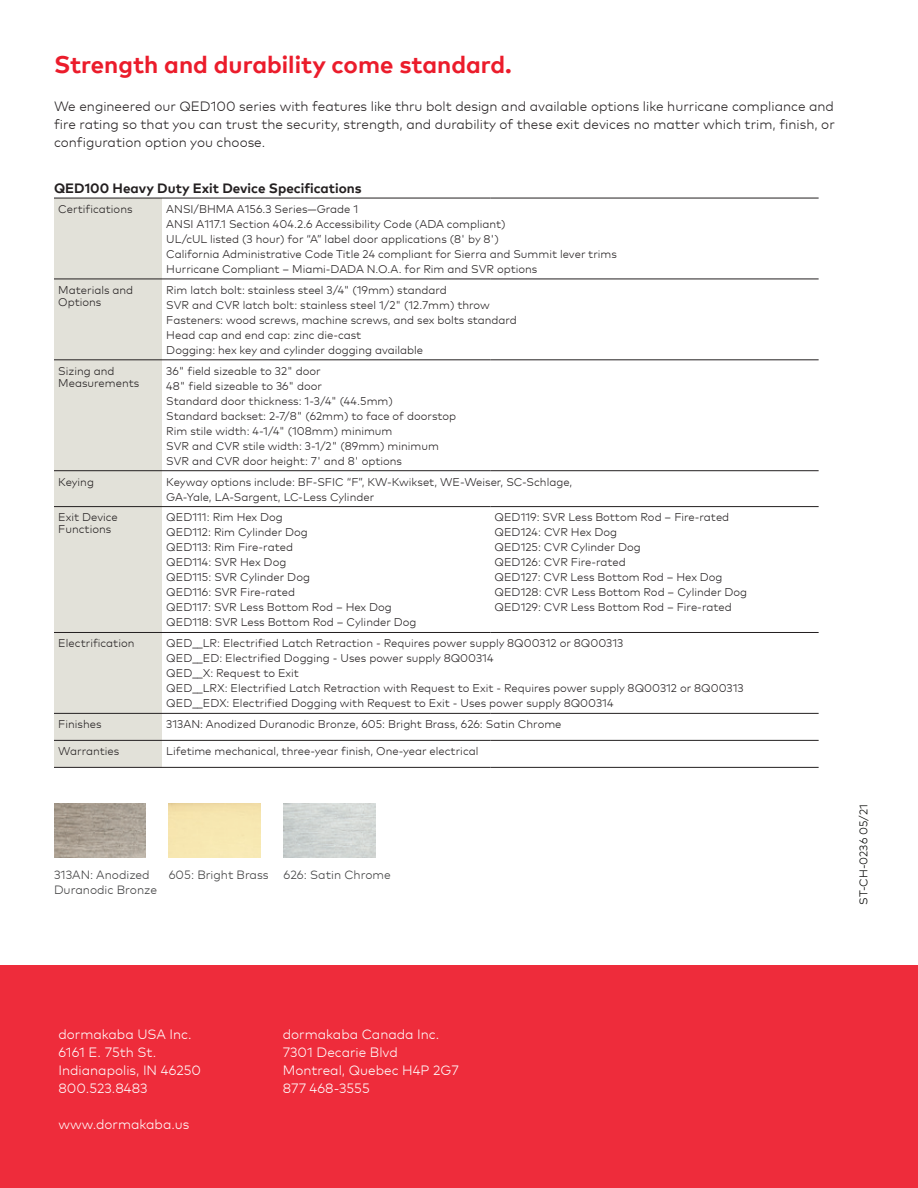
<style>
.page{position:relative;width:918px;height:1188px;background:#fff}
.page>*{position:absolute;margin:0;border:0;box-sizing:border-box;transform-origin:0 0}
.t1{font:700 24px "Mark Pro";color:#eb1c2b}
.t2{font:300 13.5px/18px "Mark Pro";color:#231f20;text-align:justify}
.t3{font:300 13.5px/18px "Mark Pro";color:#fff}
.t4{font:700 13.5px "Mark Pro";color:#231f20}
.t5{font:300 12px/14.4px "Mark Pro";color:#3e3e3f}
.t6{font:300 11.25px/15px "Mark Pro";color:#231f20}
.t7{font:300 11.25px "Mark Pro";color:#040503}
</style>
<div class="page">
<div style="left:54px;top:199px;width:108px;height:568px;background:#e2e1d9"></div>
<hr style="left:54px;top:279px;width:108px;height:1px;background:#231f20">
<hr style="left:54px;top:360px;width:108px;height:1px;background:#231f20">
<hr style="left:54px;top:470px;width:108px;height:1px;background:#231f20">
<hr style="left:54px;top:506px;width:108px;height:1px;background:#231f20">
<hr style="left:54px;top:632px;width:108px;height:1px;background:#231f20">
<hr style="left:54px;top:713px;width:108px;height:1px;background:#231f20">
<hr style="left:54px;top:740px;width:108px;height:1px;background:#231f20">
<hr style="left:54px;top:767px;width:108px;height:1px;background:#231f20">
<hr style="left:162px;top:279px;width:328px;height:1px;background:#231f20">
<hr style="left:490px;top:279px;width:329px;height:1px;background:#231f20">
<hr style="left:162px;top:360px;width:328px;height:1px;background:#231f20">
<hr style="left:490px;top:360px;width:329px;height:1px;background:#231f20">
<hr style="left:162px;top:470px;width:328px;height:1px;background:#231f20">
<hr style="left:490px;top:470px;width:329px;height:1px;background:#231f20">
<hr style="left:162px;top:506px;width:328px;height:1px;background:#231f20">
<hr style="left:490px;top:506px;width:329px;height:1px;background:#231f20">
<hr style="left:162px;top:740px;width:328px;height:1px;background:#231f20">
<hr style="left:490px;top:740px;width:329px;height:1px;background:#231f20">
<hr style="left:162px;top:767px;width:328px;height:1px;background:#231f20">
<hr style="left:490px;top:767px;width:329px;height:1px;background:#231f20">
<hr style="left:54px;top:198px;width:108px;height:1px;background:#231f20">
<hr style="left:162px;top:198px;width:328px;height:1px;background:#231f20">
<hr style="left:490px;top:198px;width:329px;height:1px;background:#231f20">
<hr style="left:162px;top:632px;width:328px;height:1px;background:#231f20">
<hr style="left:490px;top:632px;width:329px;height:1px;background:#231f20">
<hr style="left:162px;top:713px;width:328px;height:1px;background:#231f20">
<hr style="left:490px;top:713px;width:329px;height:1px;background:#231f20">
<img style="left:54px;top:804px;width:92px;height:54px">
<div style="left:0;top:966px;width:918px;height:222px;background:#ee2c3b"></div>
<h1 class="t1" style="left:54px;top:46px;width:459px">Strength and durability come standard.</h1>
<p class="t2" style="left:54px;top:96px;width:782px">We engineered our QED100 series with features like thru bolt design and available options like hurricane compliance and fire rating so that you can trust the security, strength, and durability of these exit devices no matter which trim, finish, or configuration option you choose.</p>
<p class="t4" style="left:54px;top:178px;width:309px">QED100 Heavy Duty Exit Device Specifications</p>
<p class="t6" style="left:58px;top:201px;width:76px">Certifications</p>
<p class="t6" style="left:166px;top:201px;width:452px">ANSI/BHMA A156.3 Series—Grade 1<br>ANSI A117.1 Section 404.2.6 Accessibility Code (ADA compliant)<br>UL/cUL listed (3 hour) for “A” label door applications (8' by 8')<br>California Administrative Code Title 24 compliant for Sierra and Summit lever trims Hurricane Compliant – Miami-DADA N.O.A. for Rim and SVR options</p>
<p class="t6" style="left:58px;top:283px;width:76px;line-height:12px">Materials and<br>Options</p>
<p class="t6" style="left:166px;top:281px;width:352px">Rim latch bolt: stainless steel 3/4" (19mm) standard<br>SVR and CVR latch bolt: stainless steel 1/2" (12.7mm) throw Fasteners: wood screws, machine screws, and sex bolts standard Head cap and end cap: zinc die-cast<br>Dogging: hex key and cylinder dogging available</p>
<p class="t6" style="left:58px;top:364px;width:82px;line-height:12px">Sizing and<br>Measurements</p>
<p class="t6" style="left:166px;top:362px;width:291px">36" field sizeable to 32" door<br>48" field sizeable to 36" door<br>Standard door thickness: 1-3/4" (44.5mm)<br>Standard backset: 2-7/8" (62mm) to face of doorstop Rim stile width: 4-1/4" (108mm) minimum<br>SVR and CVR stile width: 3-1/2" (89mm) minimum SVR and CVR door height: 7' and 8' options</p>
<p class="t6" style="left:58px;top:473px;width:37px">Keying</p>
<p class="t6" style="left:166px;top:473px;width:407px">Keyway options include: BF-SFIC “F”, KW-Kwikset, WE-Weiser, SC-Schlage,<br>GA-Yale, LA-Sargent, LC-Less Cylinder</p>
<p class="t6" style="left:58px;top:511px;width:61px;line-height:12px">Exit Device<br>Functions</p>
<p class="t6" style="left:166px;top:509px;width:252px">QED111: Rim Hex Dog<br>QED112: Rim Cylinder Dog<br>QED113: Rim Fire-rated<br>QED114: SVR Hex Dog<br>QED115: SVR Cylinder Dog<br>QED116: SVR Fire-rated<br>QED117: SVR Less Bottom Rod – Hex Dog<br>QED118: SVR Less Bottom Rod – Cylinder Dog</p>
<p class="t6" style="left:495px;top:509px;width:254px">QED119: SVR Less Bottom Rod – Fire-rated<br>QED124: CVR Hex Dog<br>QED125: CVR Cylinder Dog<br>QED126: CVR Fire-rated<br>QED127: CVR Less Bottom Rod – Hex Dog<br>QED128: CVR Less Bottom Rod – Cylinder Dog<br>QED129: CVR Less Bottom Rod – Fire-rated</p>
<p class="t6" style="left:58px;top:635px;width:78px">Electrification</p>
<p class="t6" style="left:166px;top:635px;width:579px">QED__LR: Electrified Latch Retraction - Requires power supply 8Q00312 or 8Q00313<br>QED__ED: Electrified Dogging - Uses power supply 8Q00314<br>QED__X: Request to Exit<br>QED__LRX: Electrified Latch Retraction with Request to Exit - Requires power supply 8Q00312 or 8Q00313<br>QED__EDX: Electrified Dogging with Request to Exit - Uses power supply 8Q00314</p>
<p class="t6" style="left:58px;top:716px;width:45px">Finishes</p>
<p class="t6" style="left:166px;top:716px;width:397px">313AN: Anodized Duranodic Bronze, 605: Bright Brass, 626: Satin Chrome</p>
<p class="t6" style="left:58px;top:743px;width:62px">Warranties</p>
<p class="t6" style="left:166px;top:743px;width:314px">Lifetime mechanical, three-year finish, One-year electrical</p>
<p class="t5" style="left:54px;top:867px;width:105px">313AN: Anodized<br>Duranodic Bronze</p>
<p class="t5" style="left:169px;top:867px;width:224px">605: Bright Brass 626: Satin Chrome</p>
<p class="t7" style="left:855px;top:905px;width:102px;rotate:-90deg">ST-CH-0236 05/21</p>
<p class="t3" style="left:58px;top:1025px;width:144px">dormakaba USA Inc.<br>6161 E. 75th St.<br>Indianapolis, IN 46250<br>800.523.8483</p>
<p class="t3" style="left:58px;top:1115px;width:132px">www.dormakaba.us</p>
<p class="t3" style="left:283px;top:1025px;width:177px">dormakaba Canada Inc.<br>7301 Decarie Blvd<br>Montreal, Quebec H4P 2G7<br>877 468-3555</p>
</div>
